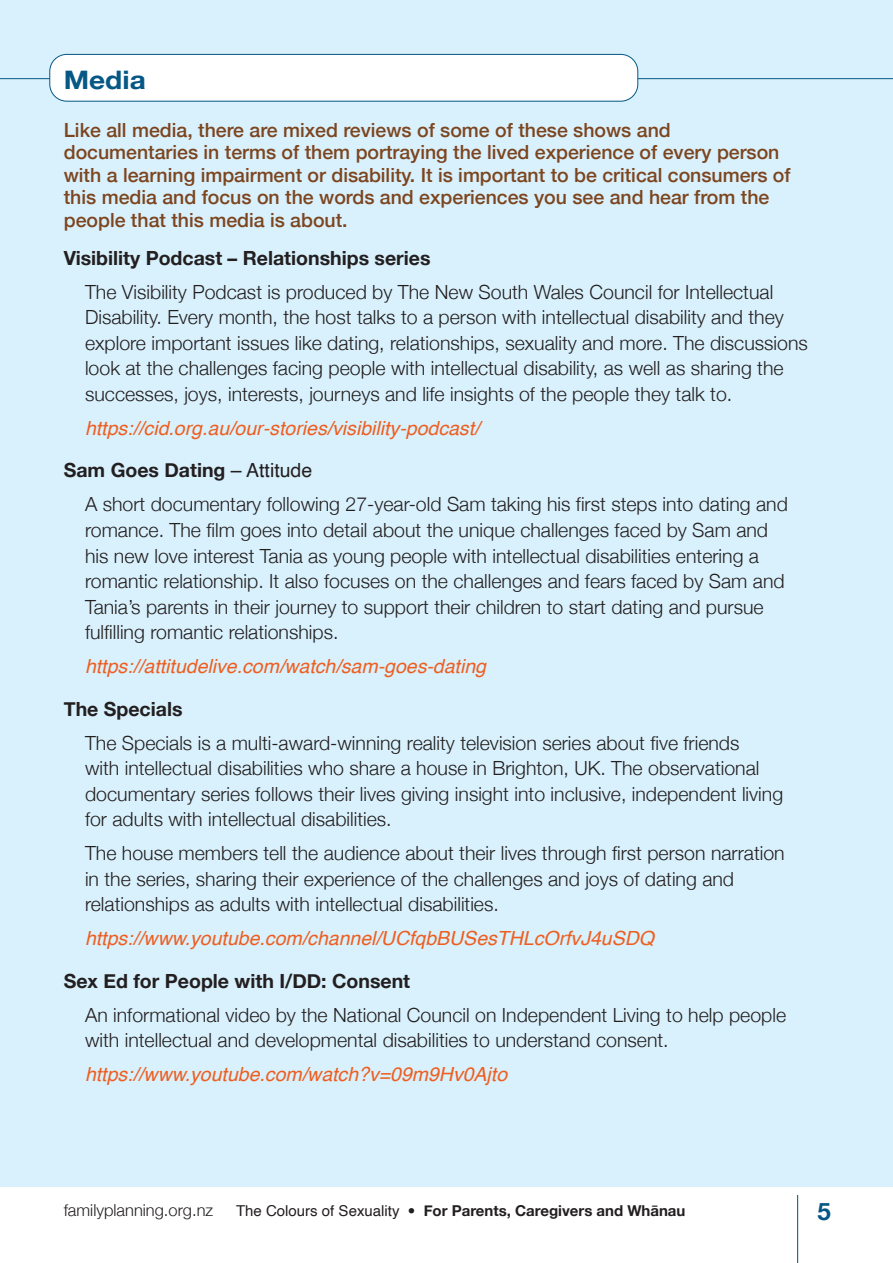
<style>
.page{position:relative;width:893px;height:1263px;background:#fff}
.page>*{position:absolute;margin:0;border:0;box-sizing:border-box;transform-origin:0 0}
.SH1-_section{font:700 25.5px "Helvetica Neue";color:#055785;scale:1.1 1}
.t1{font:700 24px "Helvetica Neue";color:#055785}
.n13_indent_5mm{font:300 19.5px/25.5px "Helvetica Neue";color:#231f20}
.New_chart_head{font:500 19.5px/22.5px "Helvetica Neue";color:#7c451f}
.Hyperlink_5mm_indent{font:italic 19.5px "Helvetica";color:#ee5e20}
.Book{font:700 19.5px "Helvetica Neue";color:#231f20}
.t2{font:300 16.5px "Helvetica Neue";color:#231f20}
.t3{font:700 15px "Helvetica Neue";color:#231f20}
.s1{font-family:"Helvetica";font-weight:400}
.s2{font-weight:300}
</style>
<div class="page">
<div style="left:0;top:0;width:893px;height:1187px;background:#d9f1fc"></div>
<hr style="left:797px;top:1195px;width:1px;height:68px;background:#04516b">
<hr style="left:0;top:78px;width:893px;height:1px;background:#055785">
<div style="left:50px;top:54px;width:588px;height:47px;background:#fff;border-radius:17px"></div>
<div style="left:49px;top:54px;width:589px;height:48px;border:1px solid #055785;border-radius:17px"></div>
<p class="SH1-_section" style="left:64px;top:60px;width:76px">Media</p>
<p class="New_chart_head" style="left:64px;top:117px;width:728px">Like all media, there are mixed reviews of some of these shows and documentaries in terms of them portraying the lived experience of every person with a learning impairment or disability. It is important to be critical consumers of this media and focus on the words and experiences you see and hear from the people that this media is about.</p>
<p class="Book" style="left:64px;top:243px;width:368px">Visibility Podcast – Relationships series</p>
<p class="n13_indent_5mm" style="left:85px;top:278px;width:724px">The Visibility Podcast is produced by The New South Wales Council for Intellectual Disability. Every month, the host talks to a person with intellectual disability and they explore important issues like dating, relationships, sexuality and more. The discussions look at the challenges facing people with intellectual disability, as well as sharing the successes, joys, interests, journeys and life insights of the people they talk to.</p>
<p class="Hyperlink_5mm_indent" style="left:85px;top:413px;width:396px">https://cid.org.au/our-stories/visibility-podcast/</p>
<p class="Book" style="left:64px;top:455px;width:250px">Sam Goes Dating <span class="s1">– Attitude</span></p>
<p class="n13_indent_5mm" style="left:85px;top:490px;width:704px">A short documentary following 27-year-old Sam taking his first steps into dating and romance. The film goes into detail about the unique challenges faced by Sam and his new love interest Tania as young people with intellectual disabilities entering a romantic relationship. It also focuses on the challenges and fears faced by Sam and Tania’s parents in their journey to support their children to start dating and pursue fulfilling romantic relationships.</p>
<p class="Hyperlink_5mm_indent" style="left:85px;top:651px;width:402px">https://attitudelive.com/watch/sam-goes-dating</p>
<p class="Book" style="left:64px;top:693px;width:120px">The Specials</p>
<p class="n13_indent_5mm" style="left:85px;top:728px;width:700px">The Specials is a multi-award-winning reality television series about five friends<br>with intellectual disabilities who share a house in Brighton, UK. The observational documentary series follows their lives giving insight into inclusive, independent living for adults with intellectual disabilities.</p>
<p class="n13_indent_5mm" style="left:85px;top:839px;width:701px">The house members tell the audience about their lives through first person narration in the series, sharing their experience of the challenges and joys of dating and relationships as adults with intellectual disabilities.</p>
<p class="Hyperlink_5mm_indent" style="left:85px;top:923px;width:570px">https://www.youtube.com/channel/UCfqbBUSesTHLcOrfvJ4uSDQ</p>
<p class="Book" style="left:64px;top:965px;width:348px">Sex Ed for People with I/DD: Consent</p>
<p class="n13_indent_5mm" style="left:85px;top:1000px;width:703px">An informational video by the National Council on Independent Living to help people with intellectual and developmental disabilities to understand consent.</p>
<p class="Hyperlink_5mm_indent" style="left:85px;top:1059px;width:424px">https://www.youtube.com/watch?v=09m9Hv0Ajto</p>
<p class="t2" style="left:64px;top:1197px;width:151px">familyplanning.org.nz</p>
<p class="t3" style="left:236px;top:1199px;width:451px"><span class="s1">The Colours of Sexuality</span> <span class="s2">•</span> For Parents, Caregivers and Whānau</p>
<p class="t1" style="left:818px;top:1193px;width:15px">5</p>
</div>
